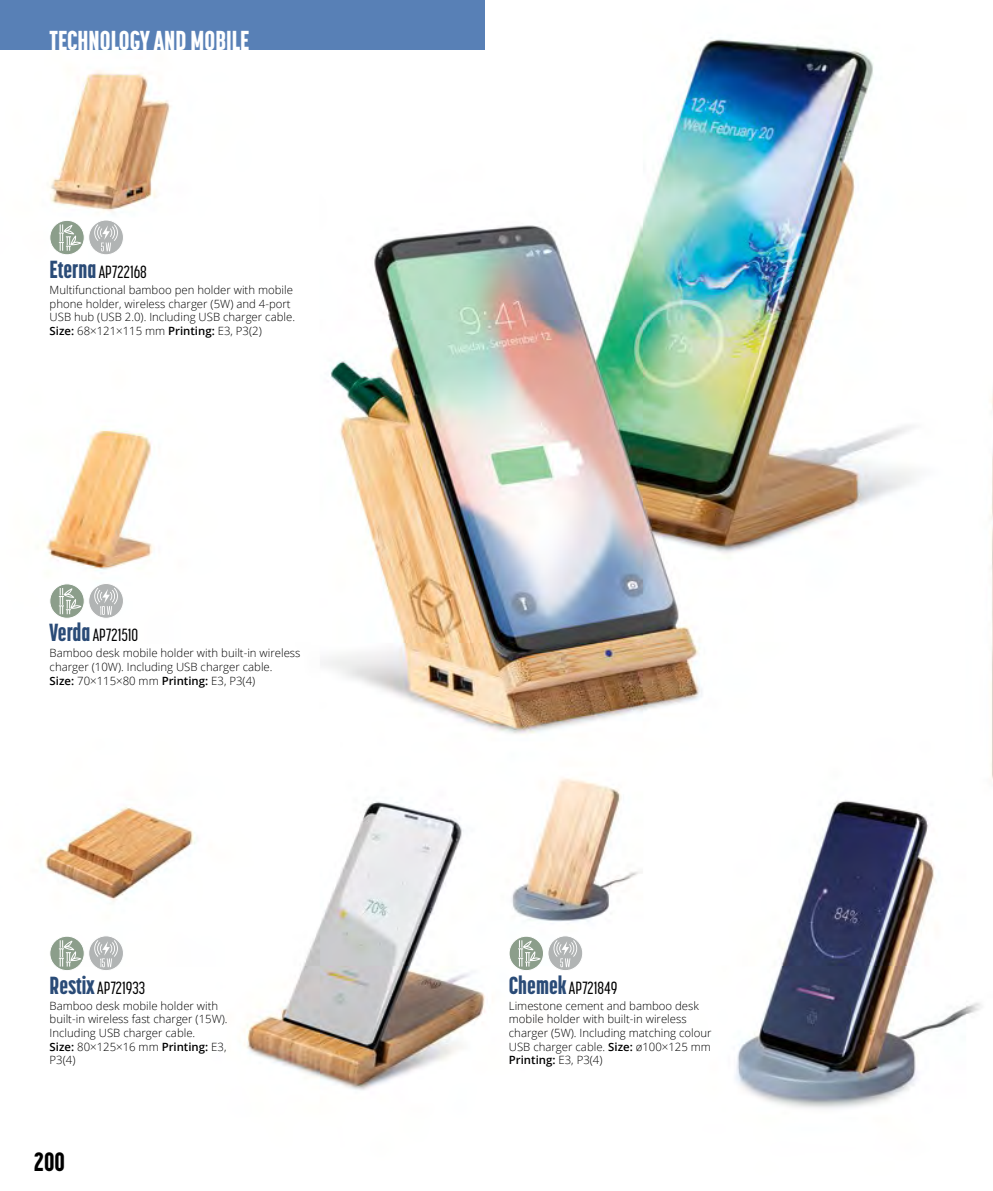
<style>
.page{position:relative;width:993px;height:1191px;background:#fff}
.page>*{position:absolute;margin:0;border:0;box-sizing:border-box;transform-origin:0 0}
.t1{font:800 27.12px "Korolev Compressed";color:#fff}
.t2{font:800 26.25px "Korolev Compressed";color:#000}
.t3{font:500 17.5px "Korolev Compressed";color:#000}
.t4{font:300 11.38px/13.7px "Open Sans";color:#000}
.s1{font-weight:800;font-size:24.5px;color:#2a4b77}
.s2{font-weight:600}
</style>
<div class="page">
<img style="left:42px;top:0;width:950px;height:1109px">
<div style="left:509px;top:936px;width:34px;height:34px;background:#8c9e8b;border-radius:50%"></div>
<div style="left:508px;top:936px;width:35px;height:34px;border:1px solid #fff;border-radius:50%"></div>
<svg style="left:518px;top:940px;width:22px;height:26px"></svg>
<svg style="left:547px;top:936px;width:35px;height:34px"></svg>
<div style="left:547px;top:935px;width:35px;height:35px;border:1px solid #fff;border-radius:50%"></div>
<svg style="left:553px;top:940px;width:24px;height:27px"></svg>
<div style="left:50px;top:936px;width:34px;height:34px;background:#8c9e8b;border-radius:50%"></div>
<div style="left:50px;top:936px;width:34px;height:34px;border:1px solid #fff;border-radius:50%"></div>
<svg style="left:59px;top:940px;width:22px;height:26px"></svg>
<div style="left:89px;top:936px;width:34px;height:34px;background:#b1b4b4;border-radius:50%"></div>
<div style="left:88px;top:935px;width:36px;height:35px;border:1px solid #fff;border-radius:50%"></div>
<svg style="left:94px;top:940px;width:24px;height:27px"></svg>
<div style="left:50px;top:584px;width:34px;height:34px;background:#8c9e8b;border-radius:50%"></div>
<div style="left:50px;top:583px;width:34px;height:35px;border:1px solid #fff;border-radius:50%"></div>
<svg style="left:59px;top:588px;width:22px;height:26px"></svg>
<div style="left:89px;top:583px;width:34px;height:35px;background:#b1b4b4;border-radius:50%"></div>
<div style="left:88px;top:583px;width:36px;height:35px;border:1px solid #fff;border-radius:50%"></div>
<svg style="left:94px;top:588px;width:24px;height:27px"></svg>
<div style="left:50px;top:220px;width:34px;height:35px;background:#8c9e8b;border-radius:50%"></div>
<div style="left:50px;top:220px;width:34px;height:35px;border:1px solid #fff;border-radius:50%"></div>
<svg style="left:59px;top:224px;width:22px;height:27px"></svg>
<svg style="left:89px;top:220px;width:34px;height:35px"></svg>
<div style="left:88px;top:220px;width:36px;height:35px;border:1px solid #fff;border-radius:50%"></div>
<svg style="left:94px;top:224px;width:24px;height:27px"></svg>
<div style="left:0;top:0;width:484px;height:50px;background:#5880b6"></div>
<h1 class="t1" style="left:50px;top:25px;width:201px">TECHNOLOGY AND MOBILE</h1>
<h3 class="t3" style="left:50px;top:262px;width:99px"><span class="s1">Eterna</span> AP722168</h3>
<p class="t4" style="left:50px;top:283px;width:247px">Multifunctional bamboo pen holder with mobile phone holder, wireless charger (5W) and 4-port USB hub (USB 2.0). Including USB charger cable.<br><span class="s2">Size:</span> 68×121×115 mm <span class="s2">Printing:</span> E3, P3(2)</p>
<h3 class="t3" style="left:50px;top:625px;width:90px"><span class="s1">Verda</span> AP721510</h3>
<p class="t4" style="left:50px;top:646px;width:252px">Bamboo desk mobile holder with built-in wireless charger (10W). Including USB charger cable.<br><span class="s2">Size:</span> 70×115×80 mm <span class="s2">Printing:</span> E3, P3(4)</p>
<h3 class="t3" style="left:50px;top:978px;width:97px"><span class="s1">Restix</span> AP721933</h3>
<p class="t4" style="left:50px;top:998px;width:179px">Bamboo desk mobile holder with built-in wireless fast charger (15W).<br>Including USB charger cable.<br><span class="s2">Size:</span> 80×125×16 mm <span class="s2">Printing:</span> E3,<br>P3(4)</p>
<h2 class="t2" style="left:34px;top:1146px;width:32px">200</h2>
<h3 class="t3" style="left:508px;top:978px;width:110px"><span class="s1">Chemek</span> AP721849</h3>
<p class="t4" style="left:508px;top:998px;width:204px">Limestone cement and bamboo desk mobile holder with built-in wireless charger (5W). Including matching colour USB charger cable. <span class="s2">Size:</span> ø100×125 mm <span class="s2">Printing:</span> E3, P3(4)</p>
</div>
